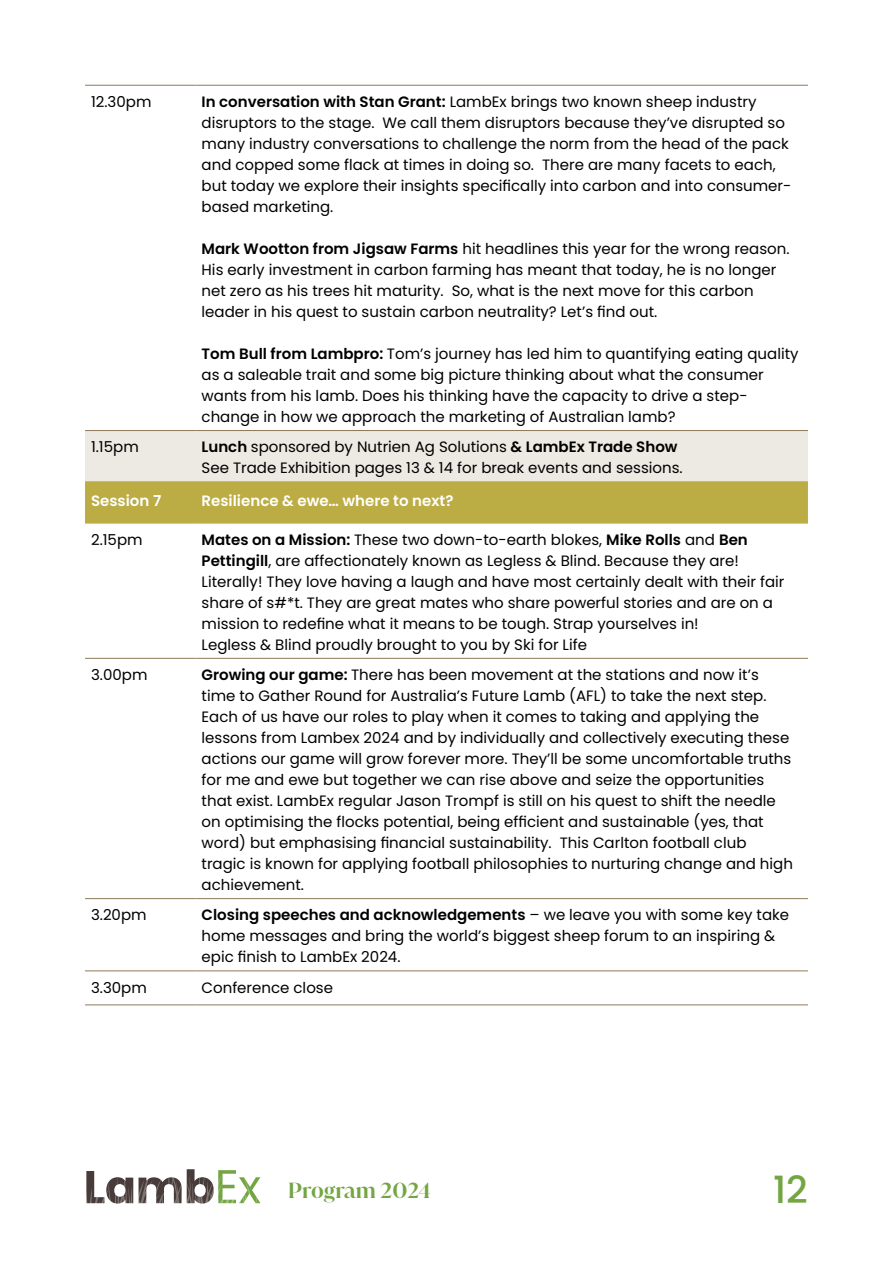
<style>
.page{position:relative;width:893px;height:1263px;background:#fff}
.page>*{position:absolute;margin:0;border:0;box-sizing:border-box;transform-origin:0 0}
.t1{font:500 37.5px "Poppins";color:#73a643}
.t2{font:600 21px "Juana";color:#73a643}
.t3{font:15px/21px "Poppins";color:#000}
.t4{font:600 15px "Poppins";color:#fff}
.s1{font-weight:600}
</style>
<div class="page">
<svg style="left:86px;top:1169px;width:174px;height:35px"></svg>
<svg style="left:85px;top:431px;width:723px;height:92px;background:#d6cd9b"></svg>
<hr style="left:85px;top:85px;width:111px;height:1px;background:#907a58">
<hr style="left:196px;top:85px;width:612px;height:1px;background:#907a58">
<hr style="left:85px;top:430px;width:111px;height:1px;background:#907a58">
<hr style="left:196px;top:430px;width:612px;height:1px;background:#907a58">
<hr style="left:85px;top:658px;width:111px;height:1px;background:#907a58">
<hr style="left:196px;top:658px;width:612px;height:1px;background:#907a58">
<hr style="left:85px;top:898px;width:111px;height:1px;background:#907a58">
<hr style="left:196px;top:898px;width:612px;height:1px;background:#907a58">
<hr style="left:85px;top:971px;width:111px;height:1px;background:#907a58">
<hr style="left:196px;top:971px;width:612px;height:1px;background:#907a58">
<hr style="left:85px;top:1005px;width:111px;height:1px;background:#907a58">
<hr style="left:196px;top:1005px;width:612px;height:1px;background:#907a58">
<hr style="left:85px;top:481px;width:111px;height:1px;background:#bcac44">
<hr style="left:196px;top:481px;width:612px;height:1px;background:#bcac44">
<hr style="left:85px;top:523px;width:111px;height:1px;background:#bcac44">
<hr style="left:196px;top:523px;width:612px;height:1px;background:#bcac44">
<p class="t3" style="left:91px;top:91px;width:62px">12.30pm</p>
<p class="t3" style="left:202px;top:91px;width:591px"><span class="s1">In conversation with Stan Grant:</span> LambEx brings two known sheep industry disruptors to the stage. We call them disruptors because they’ve disrupted so many industry conversations to challenge the norm from the head of the pack and copped some flack at times in doing so. There are many facets to each, but today we explore their insights specifically into carbon and into consumer&shy;based marketing.</p>
<p class="t3" style="left:202px;top:238px;width:589px"><span class="s1">Mark Wootton from Jigsaw Farms</span> hit headlines this year for the wrong reason.<br>His early investment in carbon farming has meant that today, he is no longer net zero as his trees hit maturity. So, what is the next move for this carbon leader in his quest to sustain carbon neutrality? Let’s find out.</p>
<p class="t3" style="left:202px;top:343px;width:598px"><span class="s1">Tom Bull from Lambpro:</span> Tom’s journey has led him to quantifying eating quality as a saleable trait and some big picture thinking about what the consumer wants from his lamb. Does his thinking have the capacity to drive a step&shy;change in how we approach the marketing of Australian lamb?</p>
<p class="t3" style="left:91px;top:437px;width:49px">1.15pm</p>
<p class="t3" style="left:202px;top:437px;width:483px"><span class="s1">Lunch</span> sponsored by Nutrien Ag Solutions <span class="s1">&amp; LambEx Trade Show<br></span>See Trade Exhibition pages 13 &amp; 14 for break events and sessions.</p>
<p class="t4" style="left:91px;top:492px;width:72px">Session 7</p>
<p class="t4" style="left:202px;top:492px;width:253px">Resilience &amp; ewe… where to next?</p>
<p class="t3" style="left:91px;top:529px;width:53px">2.15pm</p>
<p class="t3" style="left:202px;top:529px;width:584px"><span class="s1">Mates on a Mission:</span> These two down-to-earth blokes, <span class="s1">Mike Rolls</span> and <span class="s1">Ben Pettingill</span>, are affectionately known as Legless &amp; Blind. Because they are!<br>Literally! They love having a laugh and have most certainly dealt with their fair share of s#*t. They are great mates who share powerful stories and are on a mission to redefine what it means to be tough. Strap yourselves in!<br>Legless &amp; Blind proudly brought to you by Ski for Life</p>
<p class="t3" style="left:91px;top:664px;width:58px">3.00pm</p>
<p class="t3" style="left:202px;top:664px;width:593px"><span class="s1">Growing our game:</span> There has been movement at the stations and now it’s time to Gather Round for Australia’s Future Lamb (AFL) to take the next step.<br>Each of us have our roles to play when it comes to taking and applying the lessons from Lambex 2024 and by individually and collectively executing these actions our game will grow forever more. They’ll be some uncomfortable truths for me and ewe but together we can rise above and seize the opportunities that exist. LambEx regular Jason Trompf is still on his quest to shift the needle on optimising the flocks potential, being efficient and sustainable (yes, that word) but emphasising financial sustainability. This Carlton football club tragic is known for applying football philosophies to nurturing change and high achievement.</p>
<p class="t3" style="left:91px;top:905px;width:57px">3.20pm</p>
<p class="t3" style="left:202px;top:905px;width:589px"><span class="s1">Closing speeches and acknowledgements</span> – we leave you with some key take home messages and bring the world’s biggest sheep forum to an inspiring &amp; epic finish to LambEx 2024.</p>
<p class="t3" style="left:91px;top:977px;width:57px">3.30pm</p>
<p class="t3" style="left:202px;top:977px;width:133px">Conference close</p>
<h2 class="t2" style="left:288px;top:1176px;width:144px">Program 2024</h2>
<h1 class="t1" style="left:773px;top:1168px;width:36px">12</h1>
</div>
